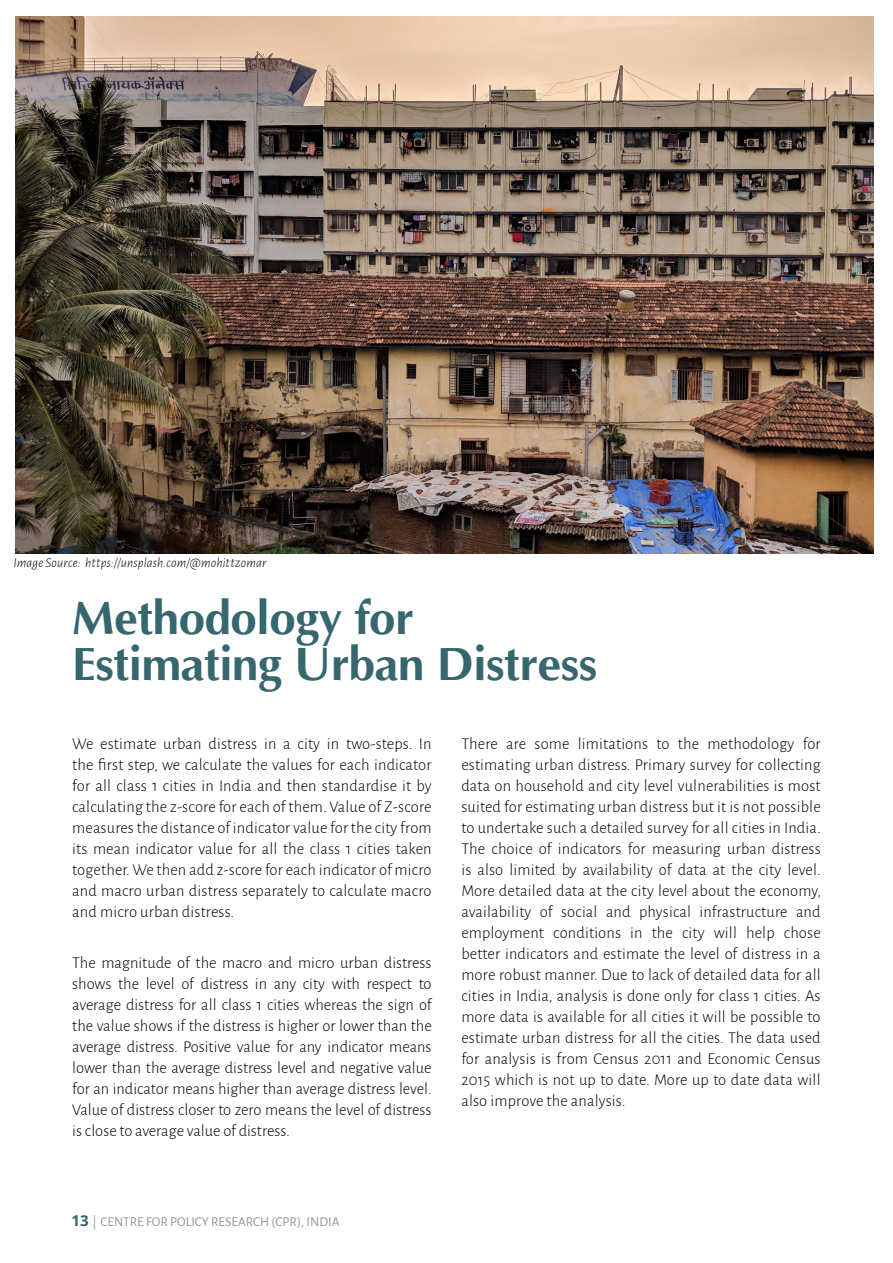
<style>
.page{position:relative;width:893px;height:1263px;background:#fff}
.page>*{position:absolute;margin:0;border:0;box-sizing:border-box;transform-origin:0 0}
.t1{font:700 47.55px/46.5px "Optima";color:#37676e}
.t2{font:300 16.5px/21px "Alegreya Sans";letter-spacing:.01em;color:#000;text-align:justify}
.t3{font:italic 300 13.5px "Alegreya Sans";letter-spacing:.01em;color:#000}
.t4{font:13.5px "Alegreya Sans";color:#939598}
.s1{font-family:"Open Sans";font-weight:700;font-size:15px;color:#37676e}
</style>
<div class="page">
<img style="left:15px;top:16px;width:858px;height:538px">
<p class="t3" style="left:13px;top:554px;width:254px">Image Source: https://unsplash.com/@mohittzomar</p>
<h1 class="t1" style="left:72px;top:595px;width:526px">Methodology for<br>Estimating U rban Distress</h1>
<p class="t2" style="left:72px;top:732px;width:361px">We estimate urban distress in a city in two-steps. In the first step, we calculate the values for each indicator for all class 1 cities in India and then standardise it by calculating the z-score for each of them. Value of Z-score measures the distance of indicator value for the city from its mean indicator value for all the class 1 cities taken together. We then add z-score for each indicator of micro and macro urban distress separately to calculate macro and micro urban distress.</p>
<p class="t2" style="left:72px;top:951px;width:361px">The magnitude of the macro and micro urban distress shows the level of distress in any city with respect to average distress for all class 1 cities whereas the sign of the value shows if the distress is higher or lower than the average distress. Positive value for any indicator means lower than the average distress level and negative value for an indicator means higher than average distress level.<br>Value of distress closer to zero means the level of distress is close to average value of distress.</p>
<p class="t2" style="left:461px;top:732px;width:361px">There are some limitations to the methodology for estimating urban distress. Primary survey for collecting data on household and city level vulnerabilities is most suited for estimating urban distress but it is not possible to undertake such a detailed survey for all cities in India.<br>The choice of indicators for measuring urban distress is also limited by availability of data at the city level.<br>More detailed data at the city level about the economy, availability of social and physical infrastructure and employment conditions in the city will help chose better indicators and estimate the level of distress in a more robust manner. Due to lack of detailed data for all cities in India, analysis is done only for class 1 cities. As more data is available for all cities it will be possible to estimate urban distress for all the cities. The data used for analysis is from Census 2011 and Economic Census 2015 which is not up to date. More up to date data will also improve the analysis.</p>
<p class="t4" style="left:71px;top:1212px;width:270px"><span class="s1">13</span> | CENTRE FOR POLICY RESEARCH (CPR), INDIA</p>
</div>
